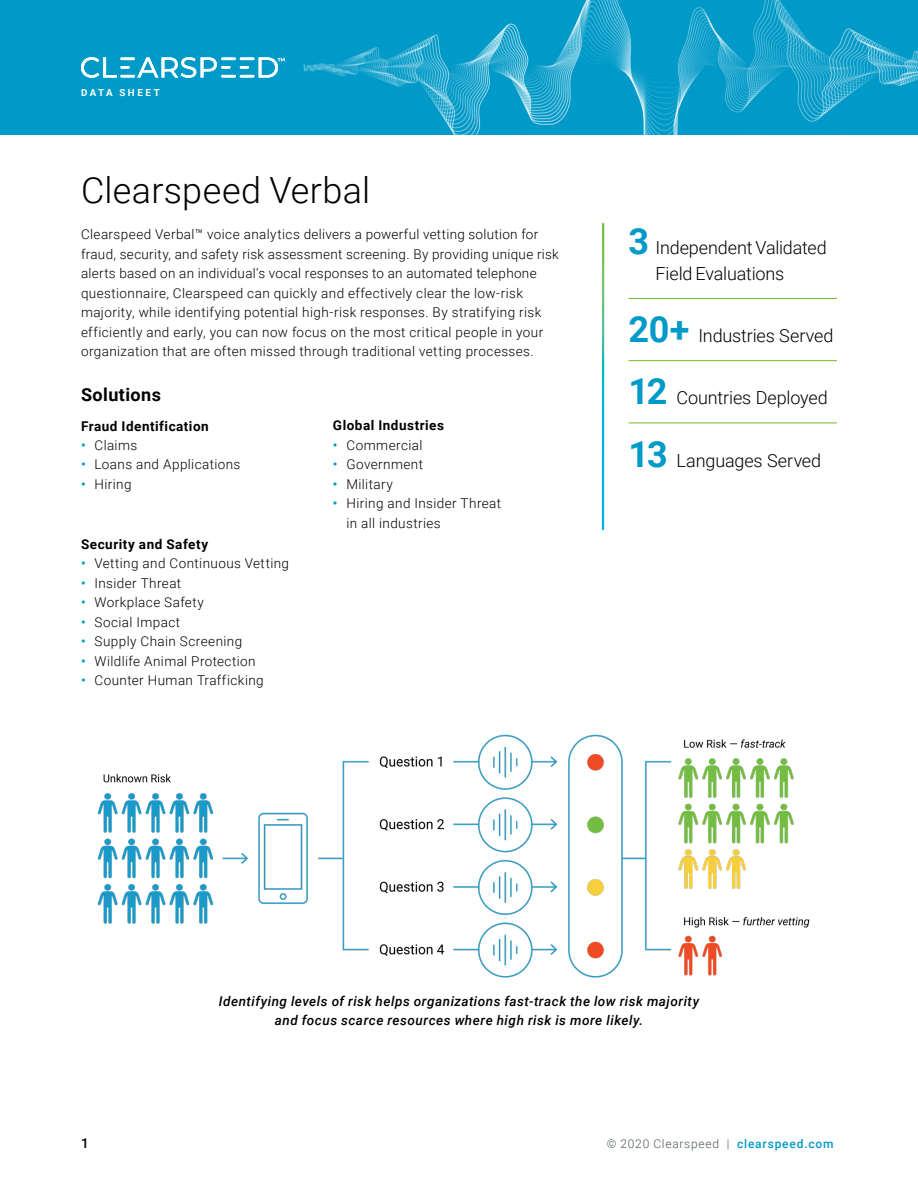
<style>
.page{position:relative;width:918px;height:1188px;background:#fff}
.page>*{position:absolute;margin:0;border:0;box-sizing:border-box;transform-origin:0 0}
.t1{font:300 36px "Roboto";letter-spacing:.01em;color:#000}
.t2{font:300 18px/25.5px "Roboto";letter-spacing:-.01em;color:#000}
.t3{font:700 18px "Roboto";letter-spacing:.025em;color:#000}
.t4{font:300 13.5px/19.5px "Roboto";letter-spacing:.03em;color:#000}
.t5{font:italic 500 13.5px/19.5px "Roboto";letter-spacing:.035em;color:#000;text-align:center}
.t6{font:700 13.5px "Roboto";letter-spacing:.04em;color:#000}
.t7{font:500 13.5px "Roboto";color:#000}
.t8{font:300 12px "Roboto";letter-spacing:.06em;color:#4c5759}
.t9{font:700 9.75px "Roboto";letter-spacing:.27em;color:#fff}
.s1{font-weight:500;color:#009ac8}
.s2{font-weight:700;font-size:36px;color:#009ac8}
</style>
<div class="page">
<img style="left:0;top:0;width:918px;height:135px">
<hr style="left:120px;top:57px;width:15px;height:3px;background:#fff">
<svg style="left:81px;top:57px;width:49px;height:21px"></svg>
<hr style="left:120px;top:75px;width:15px;height:3px;background:#fff">
<hr style="left:221px;top:57px;width:15px;height:3px;background:#fff">
<svg style="left:137px;top:57px;width:94px;height:21px"></svg>
<hr style="left:221px;top:75px;width:15px;height:3px;background:#fff">
<hr style="left:240px;top:57px;width:14px;height:3px;background:#fff">
<svg style="left:240px;top:66px;width:9px;height:3px"></svg>
<hr style="left:240px;top:75px;width:14px;height:3px;background:#fff">
<svg style="left:259px;top:57px;width:26px;height:21px"></svg>
<img style="left:97px;top:734px;width:713px;height:244px">
<hr style="left:629px;top:298px;width:208px;height:1px;background:#74bb23">
<hr style="left:629px;top:360px;width:208px;height:1px;background:#74bb23">
<hr style="left:629px;top:423px;width:208px;height:1px;background:#74bb23">
<p class="t9" style="left:81px;top:85px;width:80px">DATA SHEET</p>
<h1 class="t1" style="left:81px;top:164px;width:291px">Clearspeed Verbal</h1>
<p class="t4" style="left:81px;top:224px;width:479px">Clearspeed Verbal™ voice analytics delivers a powerful vetting solution for fraud, security, and safety risk assessment screening. By providing unique risk alerts based on an individual’s vocal responses to an automated telephone questionnaire, Clearspeed can quickly and effectively clear the low-risk majority, while identifying potential high-risk responses. By stratifying risk efficiently and early, you can now focus on the most critical people in your organization that are often missed through traditional vetting processes.</p>
<h2 class="t3" style="left:81px;top:381px;width:82px">Solutions</h2>
<p class="t6" style="left:81px;top:416px;width:129px">Fraud Identification</p>
<p class="t4" style="left:81px;top:435px;width:58px"><span class="s1">•</span> Claims</p>
<p class="t4" style="left:81px;top:454px;width:161px"><span class="s1">•</span> Loans and Applications</p>
<p class="t4" style="left:81px;top:474px;width:52px"><span class="s1">•</span> Hiring</p>
<p class="t6" style="left:333px;top:416px;width:112px">Global Industries</p>
<p class="t4" style="left:333px;top:435px;width:91px"><span class="s1">•</span> Commercial</p>
<p class="t4" style="left:333px;top:454px;width:92px"><span class="s1">•</span> Government</p>
<p class="t4" style="left:333px;top:474px;width:61px"><span class="s1">•</span> Military</p>
<p class="t4" style="left:346px;top:493px;width:156px;text-indent:-14px"><span class="s1">•</span> Hiring and Insider Threat in all industries</p>
<p class="t6" style="left:81px;top:535px;width:129px">Security and Safety</p>
<p class="t4" style="left:81px;top:553px;width:210px"><span class="s1">•</span> Vetting and Continuous Vetting</p>
<p class="t4" style="left:81px;top:573px;width:102px"><span class="s1">•</span> Insider Threat</p>
<p class="t4" style="left:81px;top:592px;width:124px"><span class="s1">•</span> Workplace Safety</p>
<p class="t4" style="left:81px;top:612px;width:101px"><span class="s1">•</span> Social Impact</p>
<p class="t4" style="left:81px;top:631px;width:163px"><span class="s1">•</span> Supply Chain Screening</p>
<p class="t4" style="left:81px;top:651px;width:176px"><span class="s1">•</span> Wildlife Animal Protection</p>
<p class="t4" style="left:81px;top:670px;width:184px"><span class="s1">•</span> Counter Human Trafficking</p>
<h2 class="t2" style="left:655px;top:234px;width:173px;text-indent:-27px"><span class="s2">3</span> Independent Validated<br>Field Evaluations</h2>
<h2 class="t2" style="left:629px;top:322px;width:206px"><span class="s2">20+</span> Industries Served</h2>
<h2 class="t2" style="left:629px;top:384px;width:201px"><span class="s2">12</span> Countries Deployed</h2>
<h2 class="t2" style="left:629px;top:447px;width:194px"><span class="s2">13</span> Languages Served</h2>
<p class="t5" style="left:219px;top:991px;width:482px">Identifying levels of risk helps organizations fast-track the low risk majority and focus scarce resources where high risk is more likely.</p>
<p class="t7" style="left:81px;top:1133px;width:9px">1</p>
<p class="t8" style="left:607px;top:1135px;width:228px">© 2020 Clearspeed | <span class="s1">clearspeed.com</span></p>
</div>
